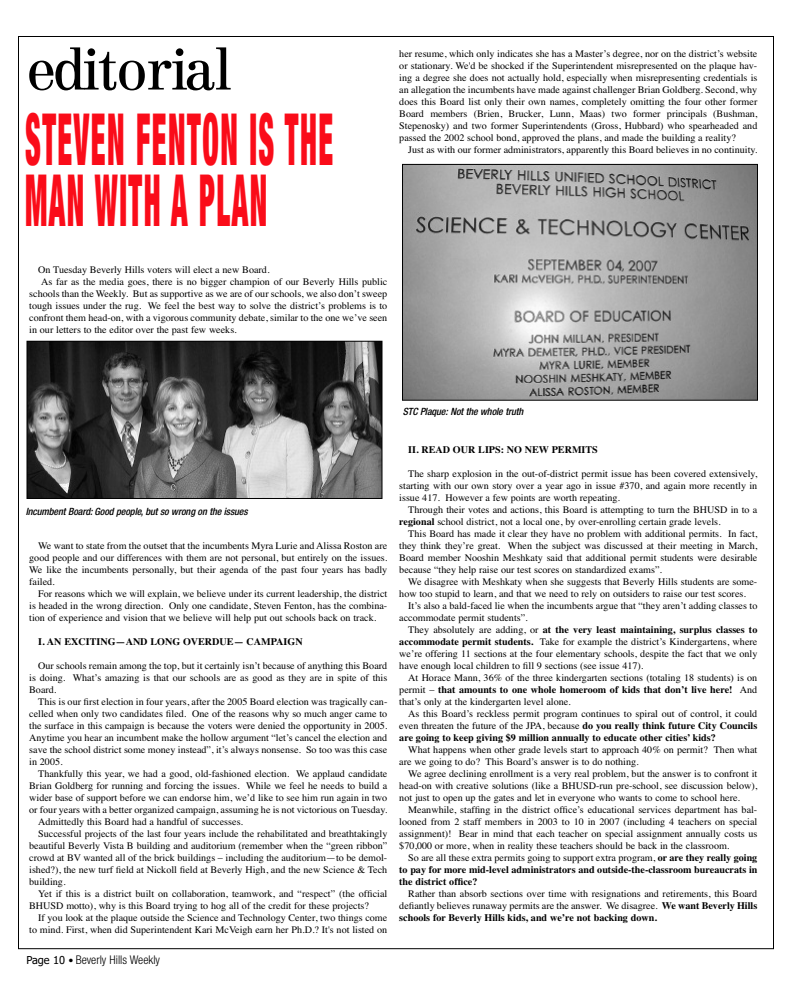
<style>
.page{position:relative;width:792px;height:1008px;background:#fff}
.page>*{position:absolute;margin:0;border:0;box-sizing:border-box;transform-origin:0 0}
.t1{font:900 condensed 72px/61px "Helvetica Neue";letter-spacing:.05em;color:#fa0c19;scale:.41 1}
.t2{font:56px "Century Reprise SSK";color:#000}
.t3{font:300 condensed 12px "Helvetica Neue";color:#000}
.t4{font:10px/12px "Times";color:#000;text-align:justify}
.t5{font:700 10px/12px "Times";color:#000;text-align:justify}
.t6{font:italic 500 condensed 10px "Helvetica Neue";letter-spacing:-.01em;color:#000}
.s1{font-family:"Tahoma";font-weight:400;font-stretch:normal;font-size:11px}
.s2{font-weight:700;font-size:10px}
.s3{font-weight:700}
.s4{font-weight:400}
</style>
<div class="page">
<img style="left:29px;top:343px;width:351px;height:154px">
<div style="left:27px;top:341px;width:355px;height:158px;border:1px solid #000"></div>
<img style="left:404px;top:166px;width:352px;height:233px">
<div style="left:402px;top:164px;width:356px;height:237px;border:1px solid #000"></div>
<h2 class="t2" style="left:27px;top:36px;width:207px">editorial</h2>
<h1 class="t1" style="left:25px;top:108px;width:753px">STEVEN FENTON IS THE<br>MAN WITH A PLAN</h1>
<p class="t4" style="left:399px;top:48px;width:360px">her resume, which only indicates she has a Master’s degree, nor on the district’s website or stationary. We'd be shocked if the Superintendent misrepresented on the plaque hav&shy;ing a degree she does not actually hold, especially when misrepresenting credentials is an allegation the incumbents have made against challenger Brian Goldberg. Second, why does this Board list only their own names, completely omitting the four other former Board members (Brien, Brucker, Lunn, Maas) two former principals (Bushman, Stepenosky) and two former Superintendents (Gross, Hubbard) who spearheaded and passed the 2002 school bond, approved the plans, and made the building a reality?</p>
<p class="t4" style="left:408px;top:144px;width:351px">Just as with our former administrators, apparently this Board believes in no continuity.</p>
<p class="t4" style="left:38px;top:263px;width:233px">On Tuesday Beverly Hills voters will elect a new Board.</p>
<p class="t4" style="left:41px;top:275px;width:348px">As far as the media goes, there is no bigger champion of our Beverly Hills public</p>
<p class="t4" style="left:29px;top:287px;width:360px">schools than the Weekly. But as supportive as we are of our schools, we also don’t sweep</p>
<p class="t4" style="left:29px;top:299px;width:360px">tough issues under the rug. We feel the best way to solve the district’s problems is to</p>
<p class="t4" style="left:29px;top:311px;width:360px">confront them head-on, with a vigorous community debate, similar to the one we’ve seen</p>
<p class="t4" style="left:29px;top:323px;width:209px">in our letters to the editor over the past few weeks.</p>
<p class="t6" style="left:26px;top:508px;width:224px">Incumbent Board: Good people, but so wrong on the issues</p>
<p class="t4" style="left:29px;top:539px;width:360px;text-indent:9px">We want to state from the outset that the incumbents Myra Lurie and Alissa Roston are good people and our differences with them are not personal, but entirely on the issues.<br>We like the incumbents personally, but their agenda of the past four years has badly failed.</p>
<p class="t4" style="left:29px;top:587px;width:360px;text-indent:9px">For reasons which we will explain, we believe under its current leadership, the district is headed in the wrong direction. Only one candidate, Steven Fenton, has the combina&shy;tion of experience and vision that we believe will help put out schools back on track.</p>
<p class="t5" style="left:38px;top:635px;width:266px">I. AN EXCITING—AND LONG OVERDUE— CAMPAIGN</p>
<p class="t4" style="left:29px;top:659px;width:360px;text-indent:9px">Our schools remain among the top, but it certainly isn’t because of anything this Board is doing. What’s amazing is that our schools are as good as they are in spite of this Board.</p>
<p class="t4" style="left:29px;top:695px;width:360px;text-indent:9px">This is our first election in four years, after the 2005 Board election was tragically can&shy;celled when only two candidates filed. One of the reasons why so much anger came to the surface in this campaign is because the voters were denied the opportunity in 2005.<br>Anytime you hear an incumbent make the hollow argument “let’s cancel the election and save the school district some money instead”, it’s always nonsense. So too was this case in 2005.</p>
<p class="t4" style="left:38px;top:767px;width:351px">Thankfully this year, we had a good, old-fashioned election. We applaud candidate</p>
<p class="t4" style="left:29px;top:779px;width:360px">Brian Goldberg for running and forcing the issues. While we feel he needs to build a</p>
<p class="t4" style="left:29px;top:791px;width:360px">wider base of support before we can endorse him, we’d like to see him run again in two</p>
<p class="t4" style="left:29px;top:803px;width:360px">or four years with a better organized campaign, assuming he is not victorious on Tuesday.</p>
<p class="t4" style="left:38px;top:815px;width:206px">Admittedly this Board had a handful of successes.</p>
<p class="t4" style="left:38px;top:827px;width:351px">Successful projects of the last four years include the rehabilitated and breathtakingly</p>
<p class="t4" style="left:29px;top:839px;width:360px">beautiful Beverly Vista B building and auditorium (remember when the “green ribbon”</p>
<p class="t4" style="left:29px;top:851px;width:360px">crowd at BV wanted all of the brick buildings – including the auditorium—to be demol-</p>
<p class="t4" style="left:29px;top:863px;width:360px">ished?), the new turf field at Nickoll field at Beverly High, and the new Science &amp; Tech</p>
<p class="t4" style="left:29px;top:875px;width:38px">building.</p>
<p class="t4" style="left:38px;top:887px;width:351px">Yet if this is a district built on collaboration, teamwork, and “respect” (the official</p>
<p class="t4" style="left:29px;top:899px;width:341px">BHUSD motto), why is this Board trying to hog all of the credit for these projects?</p>
<p class="t4" style="left:38px;top:911px;width:351px">If you look at the plaque outside the Science and Technology Center, two things come</p>
<p class="t4" style="left:29px;top:923px;width:360px">to mind. First, when did Superintendent Kari McVeigh earn her Ph.D.? It's not listed on</p>
<p class="t3" style="left:26px;top:955px;width:135px"><span class="s1">Page 10</span> <span class="s2">•</span> Beverly Hills Weekly</p>
<p class="t6" style="left:403px;top:408px;width:122px">STC Plaque: Not the whole truth</p>
<p class="t5" style="left:408px;top:444px;width:191px">II. READ OUR LIPS: NO NEW PERMITS</p>
<p class="t4" style="left:399px;top:468px;width:360px;text-indent:9px">The sharp explosion in the out-of-district permit issue has been covered extensively, starting with our own story over a year ago in issue #370, and again more recently in issue 417. However a few points are worth repeating.</p>
<p class="t4" style="left:399px;top:504px;width:360px;text-indent:9px">Through their votes and actions, this Board is attempting to turn the BHUSD in to a <span class="s3">regional</span> school district, not a local one, by over-enrolling certain grade levels.</p>
<p class="t4" style="left:399px;top:528px;width:360px;text-indent:9px">This Board has made it clear they have no problem with additional permits. In fact, they think they’re great. When the subject was discussed at their meeting in March, Board member Nooshin Meshkaty said that additional permit students were desirable because “they help raise our test scores on standardized exams”.</p>
<p class="t4" style="left:399px;top:576px;width:360px;text-indent:9px">We disagree with Meshkaty when she suggests that Beverly Hills students are some&shy;how too stupid to learn, and that we need to rely on outsiders to raise our test scores.</p>
<p class="t4" style="left:399px;top:600px;width:360px;text-indent:9px">It’s also a bald-faced lie when the incumbents argue that “they aren’t adding classes to accommodate permit students”.</p>
<p class="t4" style="left:399px;top:624px;width:360px;text-indent:9px">They absolutely are adding, or <span class="s3">at the very least maintaining, surplus classes to accommodate permit students.</span> Take for example the district’s Kindergartens, where we’re offering 11 sections at the four elementary schools, despite the fact that we only have enough local children to fill 9 sections (see issue 417).</p>
<p class="t4" style="left:399px;top:672px;width:360px;text-indent:9px">At Horace Mann, 36% of the three kindergarten sections (totaling 18 students) is on permit – <span class="s3">that amounts to one whole homeroom of kids that don’t live here!</span> And that’s only at the kindergarten level alone.</p>
<p class="t4" style="left:399px;top:708px;width:360px;text-indent:9px">As this Board’s reckless permit program continues to spiral out of control, it could even threaten the future of the JPA, because <span class="s3">do you really think future City Councils are going to keep giving $9 million annually to educate other cities’ kids?</span></p>
<p class="t4" style="left:399px;top:744px;width:360px;text-indent:9px">What happens when other grade levels start to approach 40% on permit? Then what are we going to do? This Board’s answer is to do nothing.</p>
<p class="t4" style="left:399px;top:768px;width:360px;text-indent:9px">We agree declining enrollment is a very real problem, but the answer is to confront it head-on with creative solutions (like a BHUSD-run pre-school, see discussion below), not just to open up the gates and let in everyone who wants to come to school here.</p>
<p class="t4" style="left:399px;top:804px;width:360px;text-indent:9px">Meanwhile, staffing in the district office’s educational services department has bal&shy;looned from 2 staff members in 2003 to 10 in 2007 (including 4 teachers on special assignment)! Bear in mind that each teacher on special assignment annually costs us $70,000 or more, when in reality these teachers should be back in the classroom.</p>
<p class="t5" style="left:399px;top:852px;width:360px;text-indent:9px"><span class="s4">So are all these extra permits going to support extra program,</span> or are they really going to pay for more mid-level administrators and outside-the-classroom bureaucrats in the district office?</p>
<p class="t4" style="left:399px;top:888px;width:360px;text-indent:9px">Rather than absorb sections over time with resignations and retirements, this Board defiantly believes runaway permits are the answer. We disagree. <span class="s3">We want Beverly Hills schools for Beverly Hills kids, and we’re not backing down.</span></p>
</div>
